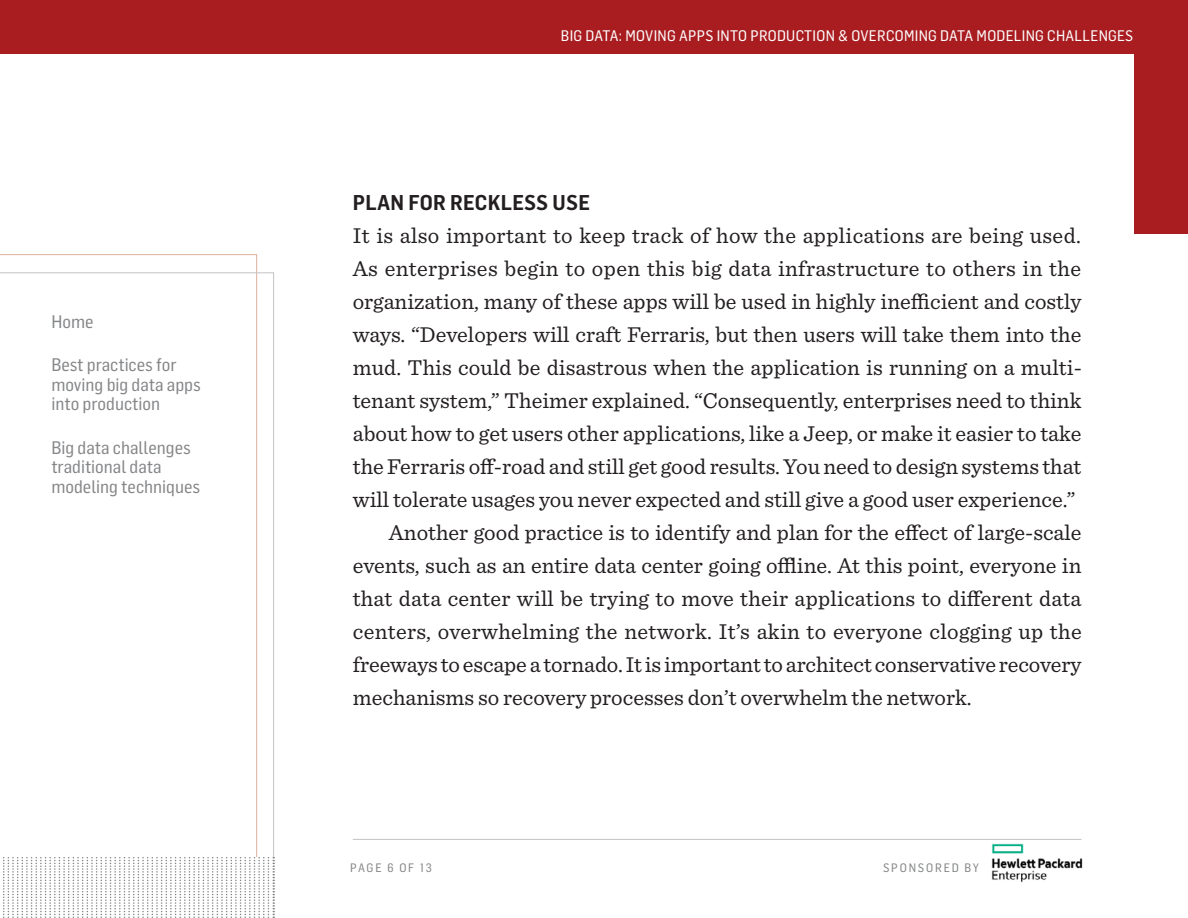
<style>
.page{position:relative;width:1188px;height:918px;background:#fff}
.page>*{position:absolute;margin:0;border:0;box-sizing:border-box;transform-origin:0 0}
.body_copy-first_para{font:22.5px/33px "Sentinel";color:#231f20;text-align:justify}
.body_copy{font:22.5px/33px "Sentinel";color:#231f20;text-align:justify}
.subhead{font:600 21px "Flama Semicondensed";letter-spacing:.01em;color:#231f20}
.t1{font:17.85px/19.5px "Flama Semicondensed Basic";color:#858688}
.t2{font:15px "Flama Semicondensed Basic";letter-spacing:.02em;color:#fff}
.t3{font:12px "Flama Semicondensed Basic";letter-spacing:.15em;color:#858688}
</style>
<div class="page">
<svg style="left:0;top:272px;width:274px;height:585px"></svg>
<hr style="left:353px;top:839px;width:728px;height:1px;background:#c3c4c6">
<img style="left:991px;top:843px;width:92px;height:40px">
<div style="left:1134px;top:0;width:54px;height:234px;background:#a91d21"></div>
<div style="left:0;top:0;width:1188px;height:54px;background:#a91d21"></div>
<svg style="left:3px;top:857px;width:271px;height:61px"></svg>
<p class="t1" style="left:51px;top:311px;width:44px">Home</p>
<p class="t1" style="left:51px;top:354px;width:151px">Best practices for moving big data apps into production</p>
<p class="t1" style="left:51px;top:437px;width:150px">Big data challenges traditional data modeling techniques</p>
<p class="t2" style="left:561px;top:26px;width:574px">BIG DATA: MOVING APPS INTO PRODUCTION &amp; OVERCOMING DATA MODELING CHALLENGES</p>
<p class="subhead" style="left:353px;top:189px;width:239px">PLAN FOR RECKLESS USE</p>
<p class="body_copy-first_para" style="left:353px;top:218px;width:731px">It is also important to keep track of how the applications are being used.<br>As enterprises begin to open this big data infrastructure to others in the organization, many of these apps will be used in highly inefficient and costly ways. “Developers will craft Ferraris, but then users will take them into the mud. This could be disastrous when the application is running on a multi&shy;tenant system,” Theimer explained. “Consequently, enterprises need to think about how to get users other applications, like a Jeep, or make it easier to take the Ferraris off-road and still get good results. You need to design systems that will tolerate usages you never expected and still give a good user experience.”</p>
<p class="body_copy" style="left:353px;top:515px;width:731px;text-indent:36px">Another good practice is to identify and plan for the effect of large-scale events, such as an entire data center going offline. At this point, everyone in that data center will be trying to move their applications to different data centers, overwhelming the network. It’s akin to everyone clogging up the freeways to escape a tornado. It is important to architect conservative recovery mechanisms so recovery processes don’t overwhelm the network.</p>
<p class="t3" style="left:350px;top:860px;width:83px">PAGE 6 OF 13</p>
<p class="t3" style="left:883px;top:860px;width:98px">SPONSORED BY</p>
</div>
